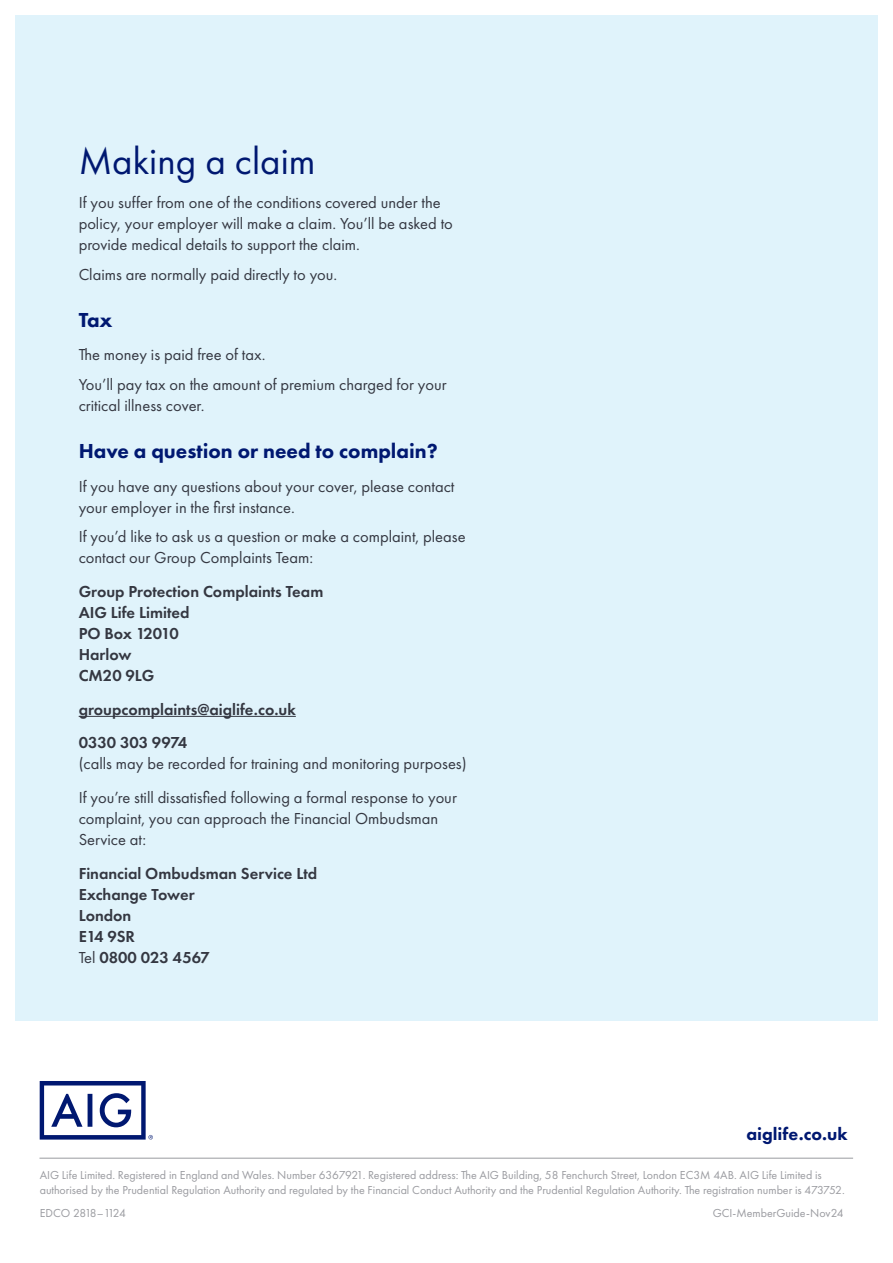
<style>
.page{position:relative;width:893px;height:1263px;background:#fff}
.page>*{position:absolute;margin:0;border:0;box-sizing:border-box;transform-origin:0 0}
.Section_heading{font:39px "Futura PT";color:#001871}
.t1{font:800 21px "Futura PT";color:#001871}
.t2{font:800 18px "Futura PT";color:#001871}
.Body_Copy{font:16.5px/21px "Futura PT";color:#343741}
.Body_Copy-2{font:600 16.5px/21px "Futura PT";color:#343741}
.t3{font:12px/15px "Futura PT";color:#9a9ba0}
.t4{font:12px "Futura PT";letter-spacing:-.05em;color:#9a9ba0}
.s1{font-weight:600}
.s2{font-weight:400}
</style>
<div class="page">
<div style="left:0;top:0;width:893px;height:1020px;background:#e0f3fb"></div>
<hr style="left:39px;top:1158px;width:814px;height:1px;background:#9a9ba0">
<svg style="left:40px;top:1081px;width:113px;height:58px"></svg>
<hr style="left:79px;top:716px;width:217px;height:1px;background:#343741">
<div style="left:0;top:0;width:893px;height:1263px;border:15px solid #fff"></div>
<p class="Section_heading" style="left:79px;top:138px;width:238px">Making a claim</p>
<p class="Body_Copy" style="left:79px;top:192px;width:376px">If you suffer from one of the conditions covered under the policy, your employer will make a claim. You’ll be asked to provide medical details to support the claim.</p>
<p class="Body_Copy" style="left:79px;top:264px;width:260px">Claims are normally paid directly to you.</p>
<h2 class="t1" style="left:79px;top:306px;width:35px">Tax</h2>
<p class="Body_Copy" style="left:79px;top:344px;width:188px">The money is paid free of tax.</p>
<p class="Body_Copy" style="left:79px;top:374px;width:369px">You’ll pay tax on the amount of premium charged for your critical illness cover.</p>
<h2 class="t1" style="left:79px;top:438px;width:361px">Have a question or need to complain?</h2>
<p class="Body_Copy" style="left:79px;top:476px;width:377px">If you have any questions about your cover, please contact your employer in the first instance.</p>
<p class="Body_Copy" style="left:79px;top:526px;width:388px">If you’d like to ask us a question or make a complaint, please contact our Group Complaints Team:</p>
<p class="Body_Copy-2" style="left:79px;top:581px;width:246px">Group Protection Complaints Team<br>AIG Life Limited<br>PO Box 12010<br>Harlow<br>CM20 9LG</p>
<p class="Body_Copy-2" style="left:79px;top:698px;width:219px">groupcomplaints@aiglife.co.uk</p>
<p class="Body_Copy" style="left:79px;top:732px;width:389px"><span class="s1">0330 303 9974<br></span>(calls may be recorded for training and monitoring purposes)</p>
<p class="Body_Copy" style="left:79px;top:787px;width:380px">If you’re still dissatisfied following a formal response to your complaint, you can approach the Financial Ombudsman<br>Service at:</p>
<p class="Body_Copy-2" style="left:79px;top:863px;width:240px">Financial Ombudsman Service Ltd</p>
<p class="Body_Copy-2" style="left:79px;top:884px;width:118px">Exchange Tower</p>
<p class="Body_Copy-2" style="left:79px;top:905px;width:54px">London</p>
<p class="Body_Copy-2" style="left:79px;top:926px;width:58px">E14 9SR</p>
<p class="Body_Copy-2" style="left:79px;top:947px;width:133px"><span class="s2">Tel</span> 0800 023 4567</p>
<p class="t2" style="left:746px;top:1122px;width:103px">aiglife.co.uk</p>
<p class="t3" style="left:40px;top:1167px;width:807px">AIG Life Limited. Registered in England and Wales. Number 6367921. Registered address: The AIG Building, 58 Fenchurch Street, London EC3M 4AB. AIG Life Limited is authorised by the Prudential Regulation Authority and regulated by the Financial Conduct Authority and the Prudential Regulation Authority. The registration number is 473752.</p>
<p class="t4" style="left:40px;top:1206px;width:88px">EDCO 2818–1124</p>
<p class="t3" style="left:713px;top:1206px;width:132px">GCI-MemberGuide-Nov24</p>
</div>
